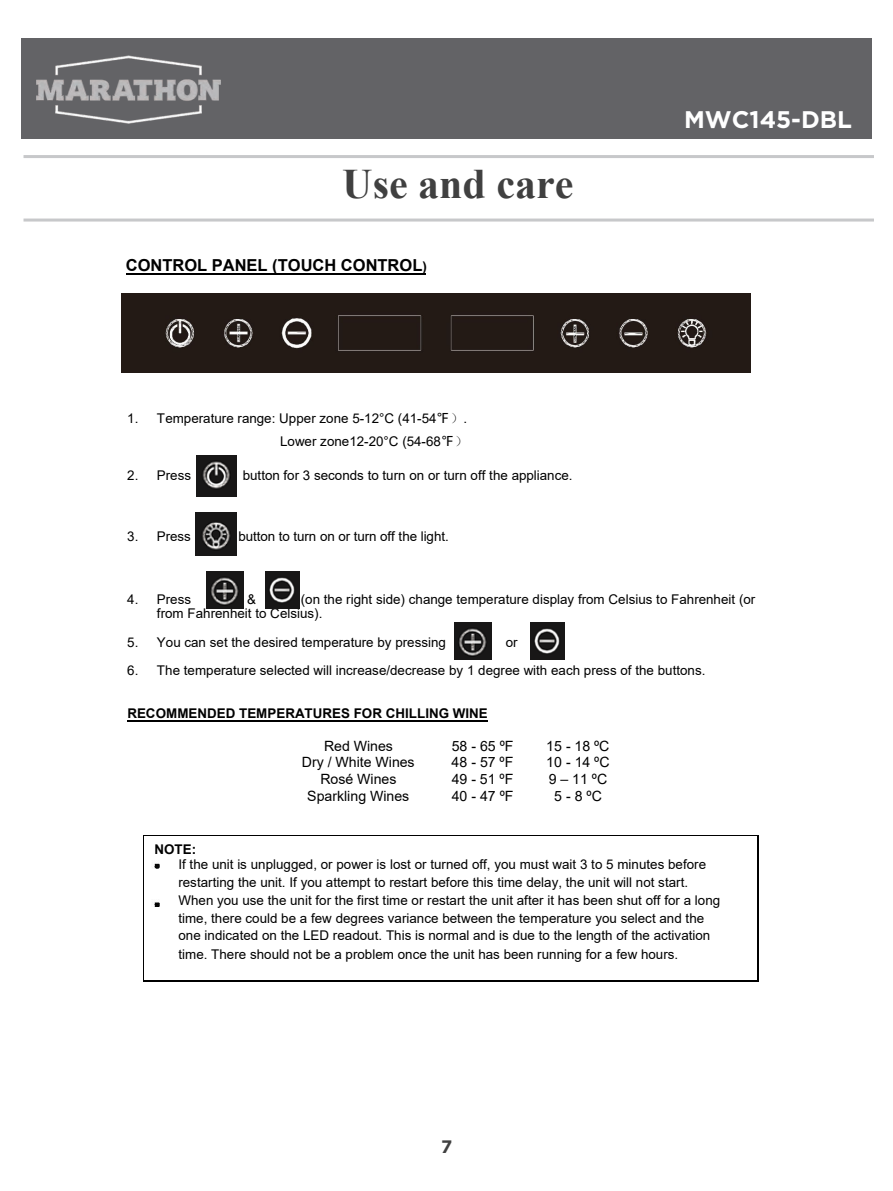
<style>
.page{position:relative;width:893px;height:1191px;background:#fff}
.page>*{position:absolute;margin:0;border:0;box-sizing:border-box;transform-origin:0 0}
.t1{font:700 42px "Times New Roman";color:#404040}
.t2{font:700 24px "Gotham";color:#fff}
.t3{font:700 18px "Gotham";color:#404040}
.t4{font:700 16.5px "Arial";color:#000}
.t5{font:14.1px/16.6px "Arial";color:#000;text-align:center}
.t6{font:13.35px/17.9px "Arial";color:#000}
.t7{font:700 13.35px "Arial";letter-spacing:.005em;color:#000}
.s1{font-size:13.35px}
.s2{font-family:"Microsoft Ya Hei"}
.s3{font-family:"Sim Sun"}
.s4{font-style:inherit}
</style>
<div class="page">
<div style="left:21px;top:38px;width:851px;height:101px;background:#636366"></div>
<img style="left:36px;top:55px;width:185px;height:69px">
<svg style="left:154px;top:863px;width:6px;height:6px"></svg>
<svg style="left:154px;top:902px;width:6px;height:5px"></svg>
<hr style="left:758px;top:835px;width:1px;height:146px;background:#000">
<hr style="left:143px;top:835px;width:616px;height:1px;background:#000">
<hr style="left:143px;top:835px;width:1px;height:146px;background:#000">
<hr style="left:143px;top:980px;width:616px;height:1px;background:#000">
<hr style="left:127px;top:720px;width:361px;height:1px;background:#000">
<img style="left:196px;top:455px;width:40px;height:41px">
<img style="left:265px;top:571px;width:35px;height:37px">
<img style="left:207px;top:571px;width:37px;height:37px">
<img style="left:455px;top:622px;width:37px;height:37px">
<img style="left:530px;top:622px;width:35px;height:37px">
<div style="left:122px;top:293px;width:628px;height:80px;background:#231a15"></div>
<img style="left:196px;top:513px;width:40px;height:42px">
<hr style="left:24px;top:155px;width:850px;height:3px;background:#c7c8ca">
<hr style="left:24px;top:218px;width:850px;height:3px;background:#c7c8ca">
<hr style="left:126px;top:273px;width:300px;height:1px;background:#000">
<h1 class="t1" style="left:342px;top:154px;width:233px">Use and care</h1>
<p class="t4" style="left:126px;top:253px;width:303px">CONTROL PANEL (TOUCH CONTROL<span class="s1">)</span></p>
<p class="t6" style="left:127px;top:406px;width:342px;line-height:23.1px;text-align:right">1. Temperature range: Upper zone 5-12°C (41-54<span class="s2">℉</span><span class="s3">）</span>.<br>Lower zone12-20°C (54-68<span class="s2">℉</span><span class="s3">）</span></p>
<p class="t6" style="left:243px;top:466px;width:331px">button for 3 seconds to turn on or turn off the appliance.</p>
<p class="t6" style="left:127px;top:466px;width:65px">2. Press</p>
<p class="t6" style="left:127px;top:528px;width:65px">3. Press</p>
<p class="t6" style="left:238px;top:528px;width:212px">button to turn on or turn off the light.</p>
<h2 class="t2" style="left:684px;top:106px;width:169px">MWC145-DBL</h2>
<p class="t6" style="left:127px;top:590px;width:65px">4. Press</p>
<p class="t6" style="left:247px;top:590px;width:10px">&amp;</p>
<p class="t6" style="left:157px;top:592px;width:600px;line-height:14.1px;text-indent:144px">(on the right side) change temperature display from Celsius to Fahrenheit (or from Fahrenheit to Celsius).</p>
<p class="t6" style="left:127px;top:633px;width:320px">5. You can set the desired temperature by pressing</p>
<p class="t6" style="left:506px;top:633px;width:13px">or</p>
<p class="t6" style="left:127px;top:661px;width:580px">6. The temperature selected will increase/decrease by 1 degree with each press of the buttons.</p>
<p class="t7" style="left:127px;top:706px;width:362px">RECOMMENDED TEMPERATURES FOR CHILLING WINE</p>
<p class="t5" style="left:452px;top:737px;width:63px">58 - 65 ºF</p>
<p class="t5" style="left:546px;top:737px;width:65px">15 - 18 ºC</p>
<p class="t5" style="left:452px;top:754px;width:63px">48 - 57 ºF</p>
<p class="t5" style="left:546px;top:754px;width:65px">10 - 14 ºC</p>
<p class="t5" style="left:452px;top:771px;width:63px">49 - 51 ºF</p>
<p class="t5" style="left:549px;top:771px;width:60px">9 – 11 ºC</p>
<p class="t5" style="left:302px;top:737px;width:114px">Red Wines<br>Dry / White Wines<br>Rosé Wines<br>Sparkling Wines</p>
<p class="t5" style="left:452px;top:787px;width:63px">40 - 47 ºF</p>
<p class="t5" style="left:554px;top:787px;width:49px">5 - 8 ºC</p>
<p class="t7" style="left:155px;top:841px;width:43px">NOTE:</p>
<p class="t6" style="left:178px;top:855px;width:543px">If the unit is unplugged, or power is lost or turned off, you must wait 3 to 5 minutes before restarting the unit. If you attempt to restart before this time delay, the unit will not start.<br>When you use the unit for the first time or restart the unit after it has been shut off for a long time, there could be a few degrees variance between the temperature you select and the one indicated on the LED readout. This <span class="s4">is normal</span> and is due to the length of the activation time. There should not be a problem once the unit has been running for a few hours.</p>
<h3 class="t3" style="left:441px;top:1136px;width:13px">7</h3>
</div>
